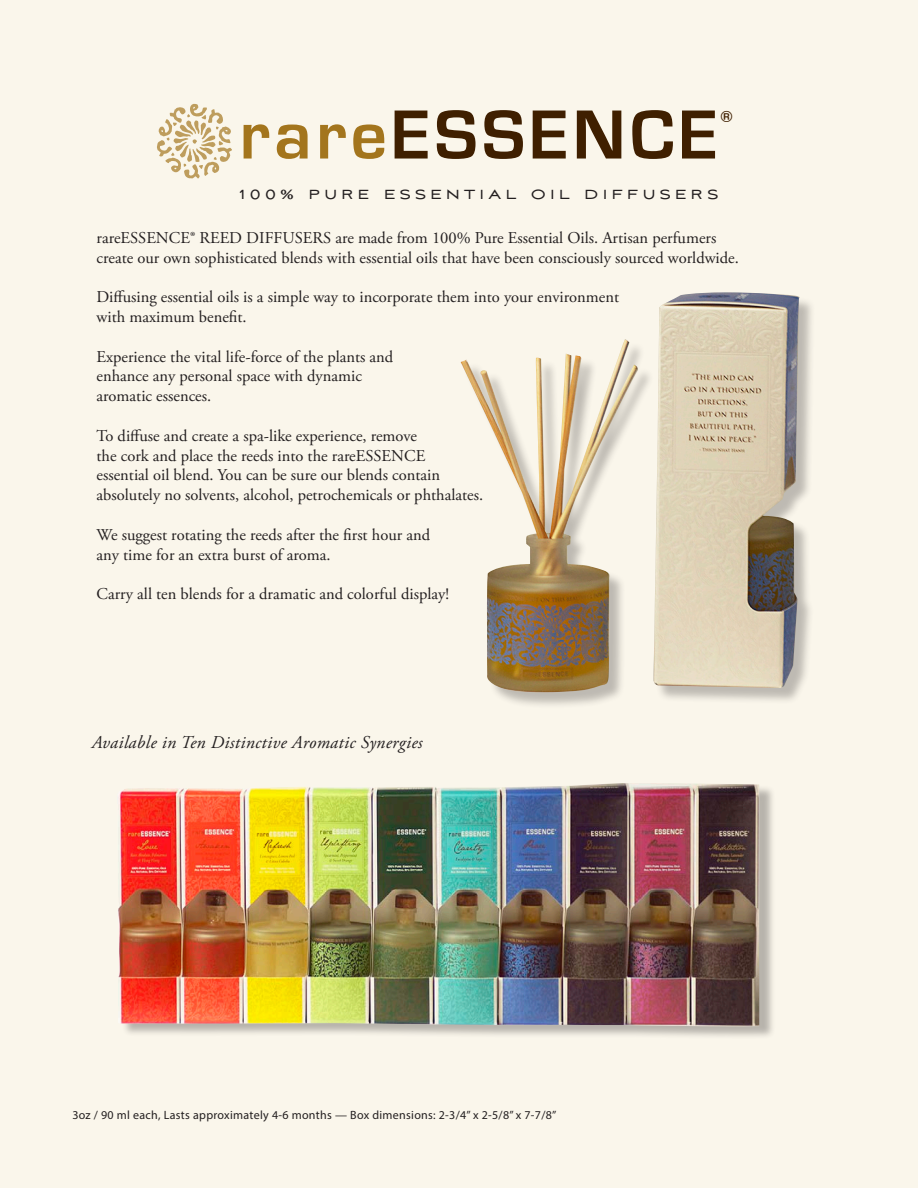
<style>
.page{position:relative;width:918px;height:1188px;background:#faf6eb}
.page>*{position:absolute;margin:0;border:0;box-sizing:border-box;transform-origin:0 0}
.t1{font:700 72px "Eurostile";letter-spacing:.06em;color:#3f1f00}
.t2{font:italic 18px "Adobe Garamond Pro";letter-spacing:.02em;color:#231f20}
.t3{font:16.5px/19.8px "Adobe Garamond Pro";color:#231f20}
.t4{font:16.5px "Aviano Sans";letter-spacing:.26em;color:#231f20}
.t5{font:700 16.5px "Eurostile";color:#3f1f00}
.t6{font:12px "Myriad Pro";letter-spacing:.025em;color:#231f20}
.s1{color:#a3751d}
</style>
<div class="page">
<svg style="left:157px;top:103px;width:75px;height:76px"></svg>
<div style="left:120px;top:783px;width:656px;height:257px;background:#231f20;opacity:.31"></div>
<img style="left:118px;top:783px;width:641px;height:244px">
<div style="left:463px;top:293px;width:353px;height:416px;background:#231f20;opacity:.28"></div>
<img style="left:461px;top:292px;width:341px;height:402px">
<h1 class="t1" style="left:239px;top:96px;width:480px"><span class="s1">rare</span>ESSENCE</h1>
<p class="t5" style="left:720px;top:107px;width:14px">®</p>
<p class="t4" style="left:239px;top:185px;width:481px">100% PURE ESSENTIAL OIL DIFFUSERS</p>
<p class="t3" style="left:97px;top:228px;width:644px">rareESSENCE® REED DIFFUSERS are made from 100% Pure Essential Oils. Artisan perfumers create our own sophisticated blends with essential oils that have been consciously sourced worldwide.</p>
<p class="t3" style="left:97px;top:288px;width:524px">Diffusing essential oils is a simple way to incorporate them into your environment with maximum benefit.</p>
<p class="t3" style="left:97px;top:347px;width:298px">Experience the vital life-force of the plants and enhance any personal space with dynamic aromatic essences.</p>
<p class="t3" style="left:97px;top:426px;width:388px">To diffuse and create a spa-like experience, remove<br>the cork and place the reeds into the rareESSENCE<br>essential oil blend. You can be sure our blends contain absolutely no solvents, alcohol, petrochemicals or phthalates.</p>
<p class="t3" style="left:97px;top:525px;width:335px">We suggest rotating the reeds after the first hour and any time for an extra burst of aroma.</p>
<p class="t3" style="left:97px;top:585px;width:354px">Carry all ten blends for a dramatic and colorful display!</p>
<p class="t2" style="left:92px;top:731px;width:332px">Available in Ten Distinctive Aromatic Synergies</p>
<p class="t6" style="left:72px;top:1108px;width:486px">3oz / 90 ml each, Lasts approximately 4-6 months — Box dimensions: 2-3/4” x 2-5/8” x 7-7/8”</p>
</div>
